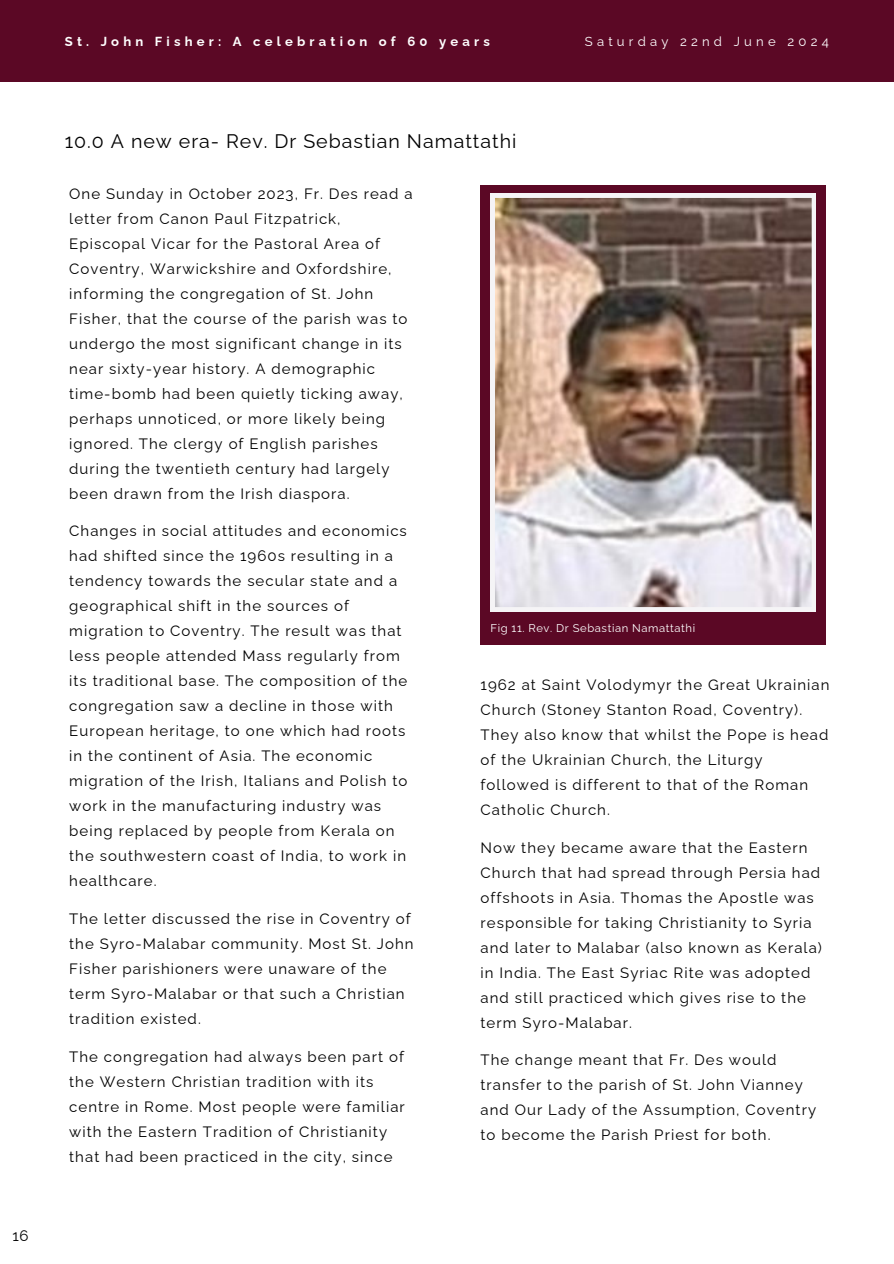
<style>
.page{position:relative;width:894px;height:1264px;background:#fff}
.page>*{position:absolute;margin:0;border:0;box-sizing:border-box;transform-origin:0 0}
.t1{font:19.65px "Raleway";letter-spacing:.05em;color:#000}
.t2{font:15px/25px "Raleway";letter-spacing:.07em;color:#000}
.t3{font:700 13.05px "Raleway";letter-spacing:.32em;color:#fff}
.t4{font:13.05px "Raleway";letter-spacing:.32em;color:#fff}
.t5{font:11.25px "Raleway";letter-spacing:.05em;color:#fff}
</style>
<div class="page">
<div style="left:0;top:0;width:893px;height:81px;background:#5b0825"></div>
<div style="left:480px;top:185px;width:345px;height:459px;background:#5b0825"></div>
<img style="left:490px;top:193px;width:325px;height:418px">
<h4 class="t2" style="left:12px;top:1223px;width:18px">16</h4>
<p class="t3" style="left:65px;top:34px;width:426px">St. John Fisher: A celebration of 60 years</p>
<h3 class="t4" style="left:584px;top:34px;width:245px">Saturday 22nd June 2024</h3>
<h1 class="t1" style="left:65px;top:129px;width:453px">10.0 A new era- Rev. Dr Sebastian Namattathi</h1>
<h2 class="t2" style="left:69px;top:181px;width:345px">One Sunday in October 2023, Fr. Des read a letter from Canon Paul Fitzpatrick, Episcopal Vicar for the Pastoral Area of Coventry, Warwickshire and Oxfordshire, informing the congregation of St. John Fisher, that the course of the parish was to undergo the most significant change in its near sixty-year history. A demographic time-bomb had been quietly ticking away, perhaps unnoticed, or more likely being ignored. The clergy of English parishes during the twentieth century had largely been drawn from the Irish diaspora.</h2>
<h2 class="t2" style="left:69px;top:518px;width:339px">Changes in social attitudes and economics had shifted since the 1960s resulting in a tendency towards the secular state and a geographical shift in the sources of migration to Coventry. The result was that less people attended Mass regularly from its traditional base. The composition of the congregation saw a decline in those with European heritage, to one which had roots in the continent of Asia. The economic migration of the Irish, Italians and Polish to work in the manufacturing industry was being replaced by people from Kerala on the southwestern coast of India, to work in healthcare.</h2>
<h2 class="t2" style="left:69px;top:906px;width:346px">The letter discussed the rise in Coventry of the Syro-Malabar community. Most St. John Fisher parishioners were unaware of the term Syro-Malabar or that such a Christian tradition existed.</h2>
<h2 class="t2" style="left:69px;top:1043px;width:337px">The congregation had always been part of the Western Christian tradition with its centre in Rome. Most people were familiar with the Eastern Tradition of Christianity that had been practiced in the city, since</h2>
<h2 class="t5" style="left:490px;top:621px;width:206px">Fig 11. Rev. Dr Sebastian Namattathi</h2>
<p class="t2" style="left:480px;top:672px;width:350px">1962 at Saint Volodymyr the Great Ukrainian Church (Stoney Stanton Road, Coventry).<br>They also know that whilst the Pope is head of the Ukrainian Church, the Liturgy followed is different to that of the Roman Catholic Church.</p>
<p class="t2" style="left:480px;top:834px;width:343px">Now they became aware that the Eastern Church that had spread through Persia had offshoots in Asia. Thomas the Apostle was responsible for taking Christianity to Syria and later to Malabar (also known as Kerala) in India. The East Syriac Rite was adopted and still practiced which gives rise to the term Syro-Malabar.</p>
<h2 class="t2" style="left:480px;top:1047px;width:337px">The change meant that Fr. Des would transfer to the parish of St. John Vianney and Our Lady of the Assumption, Coventry to become the Parish Priest for both.</h2>
</div>
